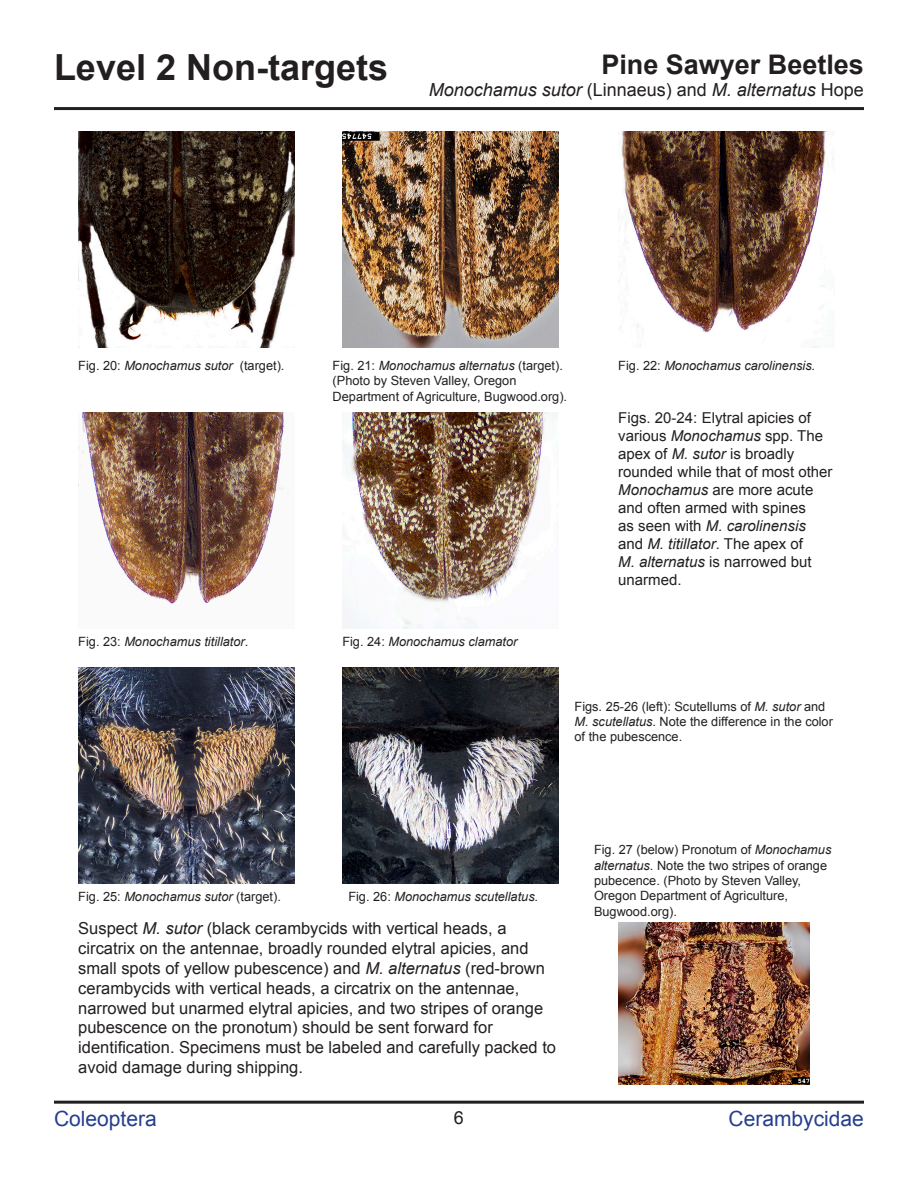
<style>
.page{position:relative;width:918px;height:1188px;background:#fff}
.page>*{position:absolute;margin:0;border:0;box-sizing:border-box;transform-origin:0 0}
.t1{font:700 36px "Arial";color:#231f20}
.t2{font:700 27px "Arial";color:#231f20}
.t3{font:21px "Arial";color:#253f8e}
.t4{font:italic 18px "Arial";color:#231f20}
.t5{font:18px "Arial";color:#231f20}
.t6{font:16.5px/19.8px "Arial";color:#231f20}
.t7{font:15px/18px "Arial";color:#231f20}
.t8{font:12.75px/15.3px "Arial";color:#231f20}
.t9{font:italic 12.75px "Arial";color:#231f20}
.s1{font-style:normal}
.s2{font-style:italic}
</style>
<div class="page">
<hr style="left:54px;top:107px;width:810px;height:3px;background:#231f20">
<hr style="left:54px;top:1101px;width:810px;height:3px;background:#231f20">
<img style="left:78px;top:667px;width:216px;height:216px">
<img style="left:78px;top:413px;width:210px;height:191px">
<img style="left:618px;top:132px;width:216px;height:216px">
<img style="left:342px;top:667px;width:216px;height:216px">
<img style="left:342px;top:413px;width:216px;height:216px">
<img style="left:342px;top:132px;width:216px;height:216px">
<img style="left:618px;top:922px;width:192px;height:162px">
<img style="left:78px;top:132px;width:216px;height:216px">
<p class="t1" style="left:54px;top:44px;width:336px">Level 2 Non-targets</p>
<h2 class="t2" style="left:601px;top:47px;width:264px">Pine Sawyer Beetles</h2>
<h3 class="t4" style="left:429px;top:78px;width:437px">Monochamus sutor <span class="s1">(Linnaeus) and</span> M. alternatus <span class="s1">Hope</span></h3>
<p class="t8" style="left:78px;top:358px;width:208px">Fig. 20: <span class="s2">Monochamus sutor</span> (target).</p>
<p class="t9" style="left:78px;top:633px;width:172px"><span class="s1">Fig. 23:</span> Monochamus titillator<span class="s1">.</span></p>
<p class="t8" style="left:333px;top:358px;width:236px">Fig. 21: <span class="s2">Monochamus alternatus</span> (target). (Photo by Steven Valley, Oregon<br>Department of Agriculture, Bugwood.org).</p>
<p class="t9" style="left:342px;top:633px;width:177px"><span class="s1">Fig. 24:</span> Monochamus clamator</p>
<p class="t9" style="left:618px;top:357px;width:198px"><span class="s1">Fig. 22:</span> Monochamus carolinensis.</p>
<p class="t7" style="left:618px;top:409px;width:216px">Figs. 20-24: Elytral apicies of various <span class="s2">Monochamus</span> spp. The apex of <span class="s2">M. sutor</span> is broadly rounded while that of most other<br><span class="s2">Monochamus</span> are more acute and often armed with spines<br>as seen with <span class="s2">M. carolinensis </span>and <span class="s2">M. titillator</span>. The apex of<br><span class="s2">M. alternatus</span> is narrowed but unarmed.</p>
<p class="t8" style="left:575px;top:699px;width:260px">Figs. 25-26 (left): Scutellums of <span class="s2">M. sutor</span> and<br><span class="s2">M. scutellatus</span>. Note the difference in the color of the pubescence.</p>
<p class="t8" style="left:78px;top:889px;width:204px">Fig. 25: <span class="s2">Monochamus sutor</span> (target).</p>
<p class="t9" style="left:348px;top:888px;width:191px"><span class="s1">Fig. 26:</span> Monochamus scutellatus.</p>
<p class="t6" style="left:78px;top:919px;width:479px">Suspect <span class="s2">M. sutor</span> (black cerambycids with vertical heads, a circatrix on the antennae, broadly rounded elytral apicies, and small spots of yellow pubescence) and <span class="s2">M. alternatus</span> (red-brown cerambycids with vertical heads, a circatrix on the antennae, narrowed but unarmed elytral apicies, and two stripes of orange pubescence on the pronotum) should be sent forward for identification. Specimens must be labeled and carefully packed to avoid damage during shipping.</p>
<p class="t8" style="left:594px;top:842px;width:239px">Fig. 27 (below) Pronotum of <span class="s2">Monochamus alternatus</span>. Note the two stripes of orange pubecence. (Photo by Steven Valley, Oregon Department of Agriculture, Bugwood.org).</p>
<h3 class="t3" style="left:54px;top:1105px;width:104px">Coleoptera</h3>
<h3 class="t5" style="left:454px;top:1106px;width:12px">6</h3>
<h3 class="t3" style="left:729px;top:1105px;width:137px">Cerambycidae</h3>
</div>
